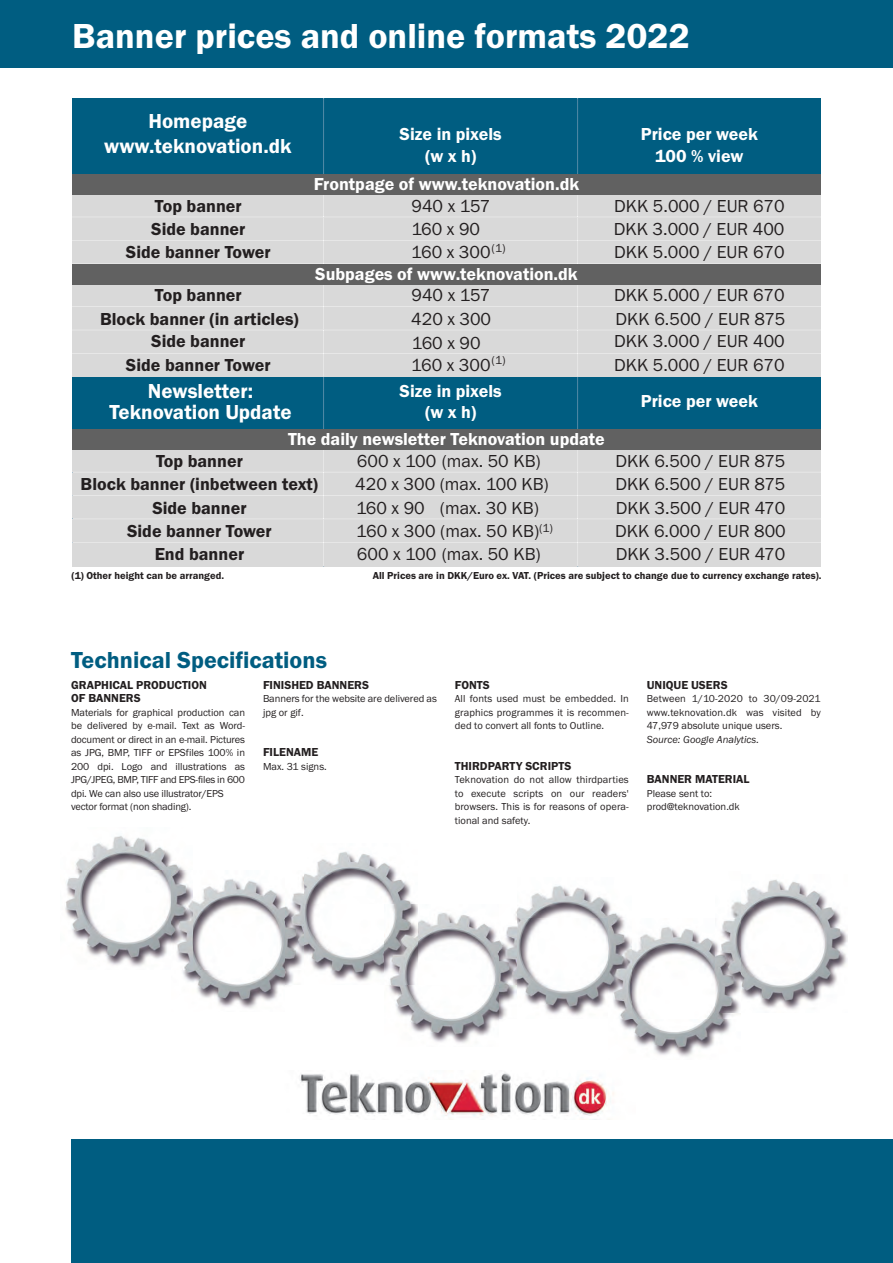
<style>
.page{position:relative;width:893px;height:1263px;background:#fff}
.page>*{position:absolute;margin:0;border:0;box-sizing:border-box;transform-origin:0 0}
.t1{font:600 36px "Franklin Gothic";color:#fff}
.t2{font:600 24px "Franklin Gothic";color:#005d81}
.t3{font:600 21px/20.7px "Franklin Gothic";color:#fff;text-align:center}
.t4{font:18px "Franklin Gothic";color:#231f20}
.t5{font:600 18px "Franklin Gothic";color:#231f20}
.t6{font:600 18px/21.6px "Franklin Gothic";color:#fff;text-align:center}
.t7{font:600 12px/13.5px "Franklin Gothic";color:#231f20}
.t8{font:12px "Franklin Gothic";color:#231f20}
.t9{font:10.5px/13.5px "Franklin Gothic";letter-spacing:-.005em;color:#231f20}
.t10{font:600 10.5px "Franklin Gothic";color:#231f20}
.t11{font:italic 10.5px "Franklin Gothic";color:#231f20}
</style>
<div class="page">
<div style="left:0;top:0;width:889px;height:67px;background:#005d81"></div>
<div style="left:71px;top:1139px;width:818px;height:124px;background:#005d81"></div>
<div style="left:72px;top:99px;width:748px;height:468px;background:#005d81"></div>
<div style="left:72px;top:174px;width:748px;height:203px;background:#d9d9d9"></div>
<hr style="left:578px;top:217px;width:242px;height:1px;background:#ececec">
<hr style="left:324px;top:217px;width:253px;height:1px;background:#ececec">
<hr style="left:72px;top:217px;width:251px;height:1px;background:#ececec">
<hr style="left:578px;top:240px;width:242px;height:1px;background:#ececec">
<hr style="left:324px;top:240px;width:253px;height:1px;background:#ececec">
<hr style="left:72px;top:240px;width:251px;height:1px;background:#ececec">
<hr style="left:578px;top:263px;width:242px;height:1px;background:#ececec">
<hr style="left:324px;top:263px;width:253px;height:1px;background:#ececec">
<hr style="left:72px;top:263px;width:251px;height:1px;background:#ececec">
<hr style="left:578px;top:306px;width:242px;height:1px;background:#ececec">
<hr style="left:324px;top:306px;width:253px;height:1px;background:#ececec">
<hr style="left:72px;top:306px;width:251px;height:1px;background:#ececec">
<hr style="left:578px;top:330px;width:242px;height:1px;background:#ececec">
<hr style="left:324px;top:330px;width:253px;height:1px;background:#ececec">
<hr style="left:72px;top:330px;width:251px;height:1px;background:#ececec">
<hr style="left:578px;top:353px;width:242px;height:1px;background:#ececec">
<hr style="left:324px;top:353px;width:253px;height:1px;background:#ececec">
<hr style="left:72px;top:353px;width:251px;height:1px;background:#ececec">
<div style="left:72px;top:450px;width:748px;height:116px;background:#d9d9d9"></div>
<hr style="left:578px;top:472px;width:242px;height:1px;background:#ececec">
<hr style="left:324px;top:472px;width:253px;height:1px;background:#ececec">
<hr style="left:72px;top:472px;width:251px;height:1px;background:#ececec">
<hr style="left:578px;top:495px;width:242px;height:1px;background:#ececec">
<hr style="left:324px;top:495px;width:253px;height:1px;background:#ececec">
<hr style="left:72px;top:495px;width:251px;height:1px;background:#ececec">
<hr style="left:578px;top:518px;width:242px;height:1px;background:#ececec">
<hr style="left:324px;top:518px;width:253px;height:1px;background:#ececec">
<hr style="left:72px;top:518px;width:251px;height:1px;background:#ececec">
<hr style="left:324px;top:542px;width:253px;height:1px;background:#ececec">
<hr style="left:578px;top:542px;width:242px;height:1px;background:#ececec">
<hr style="left:72px;top:542px;width:251px;height:1px;background:#ececec">
<hr style="left:323px;top:99px;width:1px;height:75px;background:#6e99b3">
<hr style="left:323px;top:377px;width:1px;height:73px;background:#6e99b3">
<hr style="left:323px;top:174px;width:1px;height:43px;background:#ececec">
<hr style="left:323px;top:264px;width:1px;height:42px;background:#ececec">
<svg style="left:323px;top:218px;width:1px;height:46px"></svg>
<svg style="left:323px;top:306px;width:1px;height:70px"></svg>
<svg style="left:323px;top:450px;width:1px;height:117px"></svg>
<hr style="left:577px;top:99px;width:1px;height:75px;background:#6e99b3">
<hr style="left:577px;top:377px;width:1px;height:73px;background:#6e99b3">
<hr style="left:577px;top:174px;width:1px;height:43px;background:#ececec">
<hr style="left:577px;top:264px;width:1px;height:42px;background:#ececec">
<svg style="left:577px;top:218px;width:1px;height:46px"></svg>
<svg style="left:577px;top:306px;width:1px;height:70px"></svg>
<svg style="left:577px;top:450px;width:1px;height:117px"></svg>
<div style="left:72px;top:429px;width:748px;height:21px;background:#616161"></div>
<div style="left:72px;top:264px;width:748px;height:21px;background:#616161"></div>
<div style="left:72px;top:174px;width:748px;height:21px;background:#616161"></div>
<img style="left:300px;top:1073px;width:314px;height:44px">
<img style="left:75px;top:835px;width:109px;height:35px">
<img style="left:65px;top:870px;width:220px;height:99px">
<img style="left:182px;top:969px;width:111px;height:40px">
<img style="left:303px;top:851px;width:114px;height:54px">
<img style="left:303px;top:905px;width:196px;height:79px">
<img style="left:285px;top:876px;width:18px;height:93px">
<img style="left:389px;top:984px;width:128px;height:59px">
<img style="left:517px;top:885px;width:106px;height:33px">
<img style="left:517px;top:918px;width:198px;height:100px">
<img style="left:499px;top:911px;width:18px;height:73px">
<img style="left:620px;top:1018px;width:111px;height:39px">
<img style="left:715px;top:1012px;width:24px;height:6px">
<img style="left:715px;top:879px;width:132px;height:133px">
<div style="left:872px;top:0;width:21px;height:67px;background:#005d81"></div>
<div style="left:872px;top:1139px;width:21px;height:124px;background:#005d81"></div>
<h1 class="t1" style="left:72px;top:23px;width:619px">Banner prices and online formats 2022</h1>
<h3 class="t3" style="left:104px;top:110px;width:189px;line-height:25.2px">Homepage www.teknovation.dk</h3>
<h3 class="t6" style="left:400px;top:125px;width:104px">Size in pixels (w x h)</h3>
<h3 class="t6" style="left:641px;top:125px;width:119px">Price per week<br>100 % view</h3>
<h3 class="t6" style="left:314px;top:175px;width:267px">Frontpage of www.teknovation.dk</h3>
<h3 class="t5" style="left:155px;top:199px;width:88px">Top banner</h3>
<h3 class="t4" style="left:412px;top:199px;width:80px">940 x 157</h3>
<h3 class="t4" style="left:614px;top:199px;width:172px">DKK 5.000 / EUR 670</h3>
<h3 class="t5" style="left:151px;top:223px;width:96px">Side banner</h3>
<h3 class="t4" style="left:411px;top:223px;width:70px">160 x 90</h3>
<h3 class="t4" style="left:614px;top:223px;width:172px">DKK 3.000 / EUR 400</h3>
<h3 class="t5" style="left:126px;top:246px;width:146px">Side banner Tower</h3>
<h3 class="t4" style="left:411px;top:246px;width:81px">160 x 300</h3>
<h3 class="t4" style="left:614px;top:246px;width:172px">DKK 5.000 / EUR 670</h3>
<h3 class="t5" style="left:155px;top:289px;width:88px">Top banner</h3>
<h3 class="t4" style="left:412px;top:289px;width:80px">940 x 157</h3>
<h3 class="t4" style="left:614px;top:289px;width:172px">DKK 5.000 / EUR 670</h3>
<h3 class="t5" style="left:151px;top:335px;width:96px">Side banner</h3>
<h3 class="t4" style="left:412px;top:336px;width:70px">160 x 90</h3>
<h3 class="t4" style="left:614px;top:335px;width:172px">DKK 3.000 / EUR 400</h3>
<h3 class="t5" style="left:126px;top:358px;width:146px">Side banner Tower</h3>
<h3 class="t4" style="left:411px;top:358px;width:81px">160 x 300</h3>
<h3 class="t4" style="left:614px;top:358px;width:172px">DKK 5.000 / EUR 670</h3>
<p class="t8" style="left:492px;top:243px;width:16px">(1)</p>
<h3 class="t6" style="left:315px;top:265px;width:264px">Subpages of www.teknovation.dk</h3>
<h3 class="t5" style="left:100px;top:313px;width:200px">Block banner (in articles)</h3>
<h3 class="t4" style="left:411px;top:313px;width:81px">420 x 300</h3>
<h3 class="t4" style="left:616px;top:313px;width:171px">DKK 6.500 / EUR 875</h3>
<p class="t8" style="left:492px;top:356px;width:16px">(1)</p>
<h3 class="t3" style="left:109px;top:383px;width:184px">Newsletter:<br>Teknovation Update</h3>
<h3 class="t6" style="left:400px;top:381px;width:104px">Size in pixels (w x h)</h3>
<h3 class="t6" style="left:641px;top:391px;width:119px">Price per week</h3>
<h3 class="t6" style="left:288px;top:430px;width:318px">The daily newsletter Teknovation update</h3>
<h3 class="t5" style="left:156px;top:454px;width:88px">Top banner</h3>
<h3 class="t4" style="left:357px;top:454px;width:185px">600 x 100 (max. 50 KB)</h3>
<h3 class="t4" style="left:616px;top:454px;width:171px">DKK 6.500 / EUR 875</h3>
<h3 class="t5" style="left:152px;top:501px;width:96px">Side banner</h3>
<h3 class="t4" style="left:356px;top:501px;width:184px">160 x 90 (max. 30 KB)</h3>
<h3 class="t4" style="left:616px;top:501px;width:171px">DKK 3.500 / EUR 470</h3>
<h3 class="t5" style="left:127px;top:524px;width:146px">Side banner Tower</h3>
<h3 class="t4" style="left:356px;top:524px;width:184px">160 x 300 (max. 50 KB)</h3>
<h3 class="t4" style="left:615px;top:524px;width:172px">DKK 6.000 / EUR 800</h3>
<h3 class="t5" style="left:155px;top:548px;width:91px">End banner</h3>
<h3 class="t4" style="left:357px;top:548px;width:185px">600 x 100 (max. 50 KB)</h3>
<h3 class="t4" style="left:616px;top:548px;width:171px">DKK 3.500 / EUR 470</h3>
<h3 class="t5" style="left:81px;top:478px;width:239px">Block banner (inbetween text)</h3>
<h3 class="t4" style="left:355px;top:478px;width:195px">420 x 300 (max. 100 KB)</h3>
<h3 class="t4" style="left:616px;top:478px;width:171px">DKK 6.500 / EUR 875</h3>
<p class="t8" style="left:539px;top:524px;width:16px">(1)</p>
<p class="t10" style="left:72px;top:572px;width:154px">(1) Other height can be arranged.</p>
<p class="t10" style="left:373px;top:572px;width:450px">All Prices are in DKK/Euro ex. VAT. (Prices are subject to change due to currency exchange rates).</p>
<h2 class="t2" style="left:71px;top:651px;width:257px">Technical Specifications</h2>
<p class="t7" style="left:71px;top:679px;width:137px">GRAPHICAL PRODUCTION<br>OF BANNERS</p>
<p class="t9" style="left:71px;top:706px;width:175px">Materials for graphical production can be delivered by e-mail. Text as Word&shy;document or direct in an e-mail. Pictures as JPG, BMP, TIFF or EPSfiles 100% in 200 dpi. Logo and illustrations as JPG/JPEG, BMP, TIFF and EPS-files in 600 dpi. We can also use illustrator/EPS vector format (non shading).</p>
<p class="t7" style="left:263px;top:679px;width:108px">FINISHED BANNERS</p>
<p class="t9" style="left:263px;top:693px;width:175px">Banners for the website are delivered as jpg or gif.</p>
<p class="t7" style="left:263px;top:746px;width:57px">FILENAME</p>
<p class="t9" style="left:263px;top:760px;width:65px">Max. 31 signs.</p>
<p class="t7" style="left:455px;top:679px;width:36px">FONTS</p>
<p class="t9" style="left:455px;top:693px;width:175px;text-align:justify">All fonts used must be embedded. In graphics programmes it is recommen&shy;ded to convert all fonts to Outline.</p>
<p class="t7" style="left:455px;top:760px;width:118px">THIRDPARTY SCRIPTS</p>
<p class="t9" style="left:455px;top:774px;width:175px;text-align:justify">Teknovation do not allow thirdparties to execute scripts on our readers' browsers. This is for reasons of opera&shy;tional and safety.</p>
<p class="t7" style="left:647px;top:679px;width:82px">UNIQUE USERS</p>
<p class="t9" style="left:647px;top:693px;width:175px;text-align:justify">Between 1/10-2020 to 30/09-2021 www.teknovation.dk was visited by 47,979 absolute unique users.</p>
<p class="t11" style="left:647px;top:733px;width:114px">Source: Google Analytics.</p>
<p class="t7" style="left:647px;top:773px;width:104px">BANNER MATERIAL</p>
<p class="t9" style="left:647px;top:787px;width:95px">Please sent to: prod@teknovation.dk</p>
</div>
